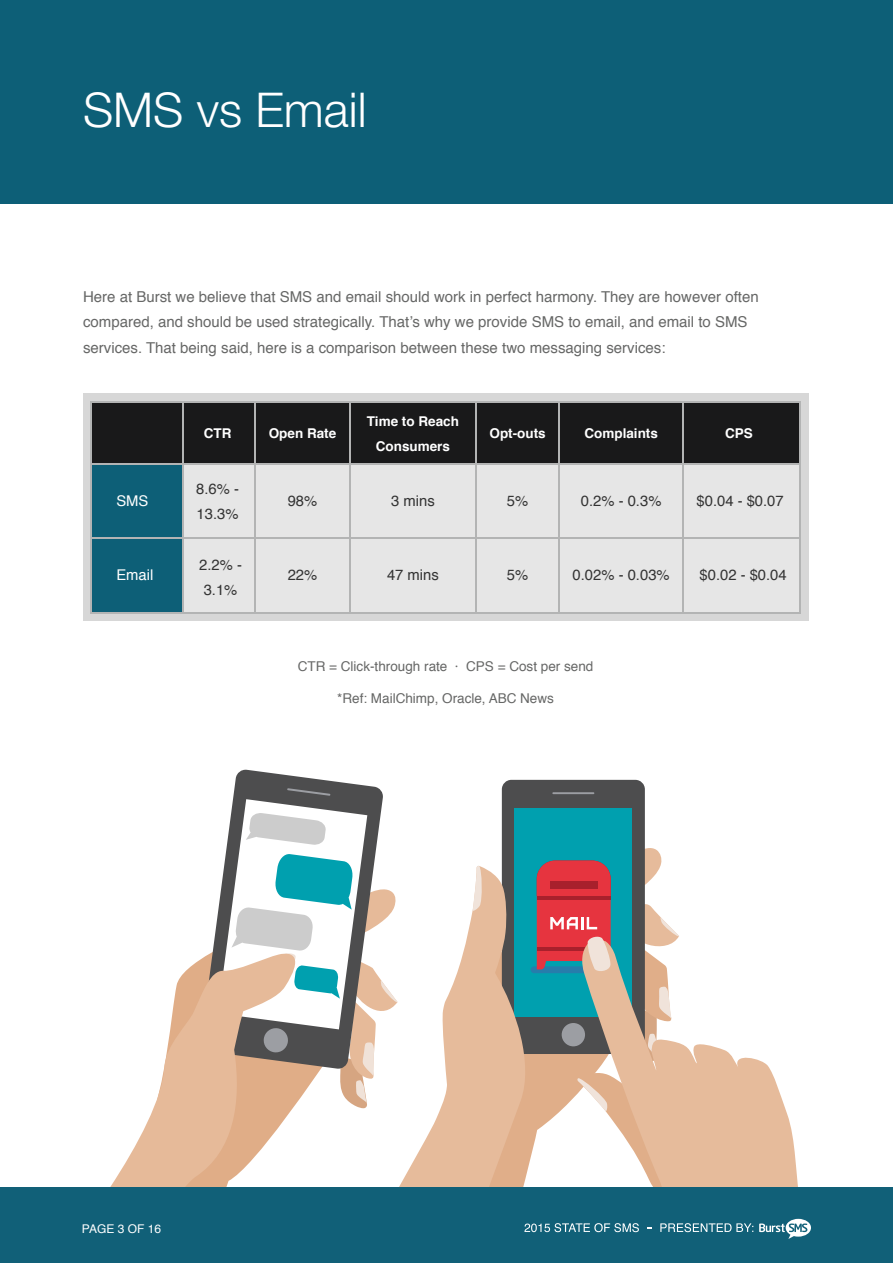
<style>
.page{position:relative;width:893px;height:1263px;background:#fff}
.page>*{position:absolute;margin:0;border:0;box-sizing:border-box;transform-origin:0 0}
.t1{font:300 48px "Helvetica Neue";color:#fff}
.t2{font:15px/25.5px "Helvetica";color:#666766}
.t3{font:14.85px/25.2px "Helvetica";color:#333}
.t4{font:14.85px "Helvetica";color:#fff}
.t5{font:13.5px "Helvetica";color:#666766}
.t6{font:700 13.5px/25.2px "Helvetica";color:#fff;text-align:center}
.t7{font:12px "Helvetica";color:#fff}
</style>
<div class="page">
<div style="left:0;top:0;width:893px;height:203px;background:#0d5f77"></div>
<svg style="left:534px;top:1054px;width:47px;height:134px"></svg>
<div style="left:502px;top:780px;width:143px;height:274px;background:#4d4d4e;border-radius:10px"></div>
<div style="left:514px;top:808px;width:118px;height:208px;background:#00a0af"></div>
<hr style="left:552px;top:792px;width:42px;height:2px;background:#9c9ea3">
<svg style="left:351px;top:866px;width:183px;height:322px"></svg>
<svg style="left:473px;top:865px;width:10px;height:46px"></svg>
<div style="left:531px;top:966px;width:86px;height:7px;background:#267dab;border-radius:3px"></div>
<svg style="left:581px;top:1043px;width:190px;height:28px;fill:#e6bb9b"></svg>
<svg style="left:577px;top:1071px;width:266px;height:117px"></svg>
<svg style="left:537px;top:846px;width:143px;height:215px"></svg>
<svg style="left:212px;top:769px;width:166px;height:182px"></svg>
<svg style="left:218px;top:788px;width:180px;height:320px"></svg>
<svg style="left:110px;top:951px;width:194px;height:237px"></svg>
<div style="left:83px;top:394px;width:725px;height:227px;background:#d7d7d7"></div>
<div style="left:90px;top:401px;width:711px;height:213px;background:#e6e6e6"></div>
<div style="left:90px;top:464px;width:93px;height:150px;background:#0d5f77"></div>
<div style="left:90px;top:401px;width:711px;height:63px;background:#19191a"></div>
<hr style="left:90px;top:464px;width:711px;height:1px;background:#b3b4b4">
<hr style="left:90px;top:401px;width:711px;height:1px;background:#b3b4b4">
<hr style="left:90px;top:538px;width:711px;height:1px;background:#b3b4b4">
<hr style="left:90px;top:612px;width:711px;height:2px;background:#b3b4b4">
<hr style="left:182px;top:401px;width:1px;height:213px;background:#b3b4b4">
<hr style="left:90px;top:401px;width:1px;height:213px;background:#b3b4b4">
<hr style="left:255px;top:401px;width:1px;height:213px;background:#b3b4b4">
<hr style="left:349px;top:401px;width:1px;height:213px;background:#b3b4b4">
<hr style="left:476px;top:401px;width:1px;height:213px;background:#b3b4b4">
<hr style="left:559px;top:401px;width:1px;height:213px;background:#b3b4b4">
<hr style="left:683px;top:401px;width:1px;height:213px;background:#b3b4b4">
<hr style="left:800px;top:401px;width:1px;height:213px;background:#b3b4b4">
<div style="left:0;top:1188px;width:893px;height:75px;background:#116078"></div>
<svg style="left:524px;top:1223px;width:115px;height:9px"></svg>
<svg style="left:759px;top:1219px;width:52px;height:20px"></svg>
<svg style="left:660px;top:1223px;width:93px;height:9px"></svg>
<h1 class="t1" style="left:83px;top:71px;width:285px">SMS vs Email</h1>
<p class="t2" style="left:83px;top:284px;width:677px">Here at Burst we believe that SMS and email should work in perfect harmony. They are however often compared, and should be used strategically. That’s why we provide SMS to email, and email to SMS services. That being said, here is a comparison between these two messaging services:</p>
<p class="t4" style="left:116px;top:490px;width:34px">SMS</p>
<p class="t4" style="left:116px;top:563px;width:38px">Email</p>
<p class="t6" style="left:204px;top:421px;width:29px">CTR</p>
<p class="t3" style="left:196px;top:477px;width:44px">8.6% -<br>13.3%</p>
<p class="t3" style="left:199px;top:552px;width:44px;text-align:center">2.2% -<br>3.1%</p>
<p class="t6" style="left:269px;top:421px;width:69px">Open Rate</p>
<p class="t6" style="left:367px;top:409px;width:94px">Time to Reach<br>Consumers</p>
<p class="t6" style="left:490px;top:421px;width:58px">Opt-outs</p>
<p class="t6" style="left:584px;top:421px;width:75px">Complaints</p>
<p class="t6" style="left:725px;top:421px;width:29px">CPS</p>
<p class="t3" style="left:288px;top:489px;width:31px">98%</p>
<p class="t3" style="left:391px;top:489px;width:45px">3 mins</p>
<p class="t3" style="left:507px;top:489px;width:23px">5%</p>
<p class="t3" style="left:581px;top:489px;width:82px">0.2% - 0.3%</p>
<p class="t3" style="left:697px;top:489px;width:89px">$0.04 - $0.07</p>
<p class="t3" style="left:288px;top:563px;width:31px">22%</p>
<p class="t3" style="left:387px;top:563px;width:53px">47 mins</p>
<p class="t3" style="left:507px;top:563px;width:23px">5%</p>
<p class="t3" style="left:573px;top:563px;width:99px">0.02% - 0.03%</p>
<p class="t3" style="left:700px;top:563px;width:89px">$0.02 - $0.04</p>
<p class="t5" style="left:298px;top:656px;width:297px">CTR = Click-through rate · CPS = Cost per send</p>
<p class="t5" style="left:337px;top:688px;width:218px">*Ref: MailChimp, Oracle, ABC News</p>
<p class="t7" style="left:82px;top:1220px;width:81px">PAGE 3 OF 16</p>
</div>
